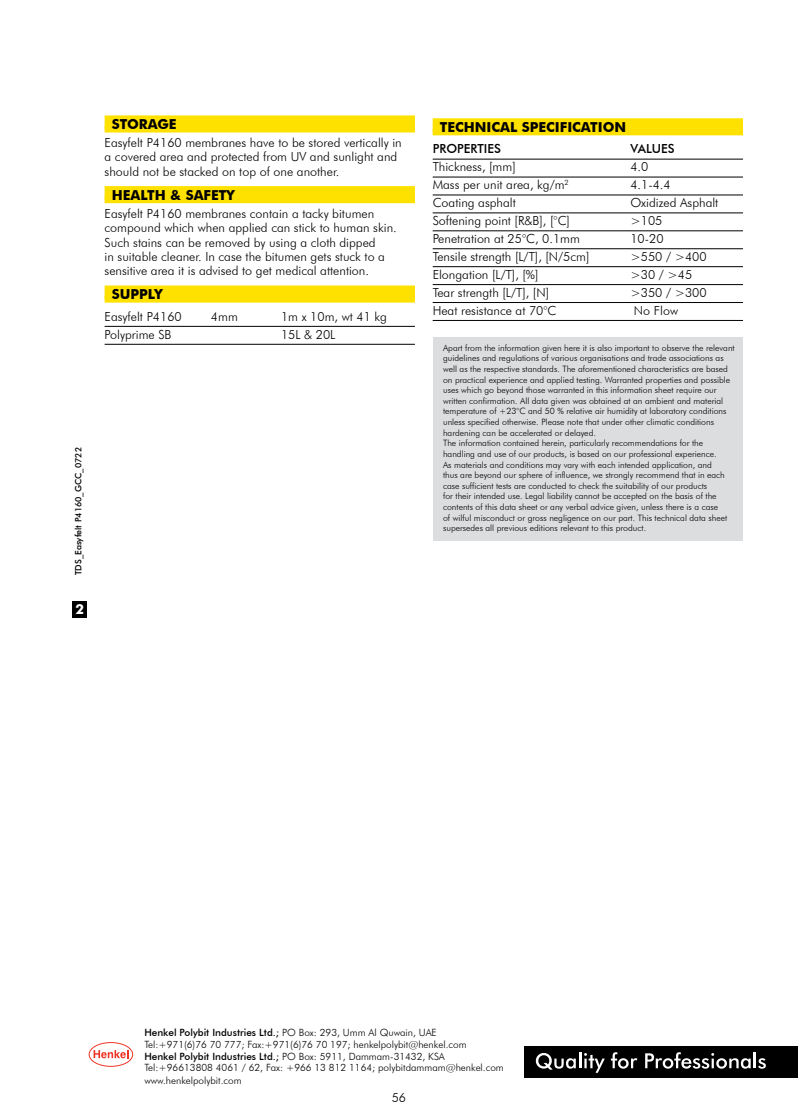
<style>
.page{position:relative;width:798px;height:1113px;background:#fff}
.page>*{position:absolute;margin:0;border:0;box-sizing:border-box;transform-origin:0 0}
.t1{font:700 13.75px "Futura BT";color:#000}
.t2{font:700 13.75px "Futura BT";color:#fff}
.t3{font:300 12.5px/14.4px "Futura BT";color:#000}
.t4{font:500 12.5px "Futura BT";color:#000}
.t5{font:300 10px/12.9px "Futura BT";color:#000}
.t6{font:300 8.75px/10.6px "Futura BT";color:#000}
.t7{font:500 8.75px "Futura BT";color:#000}
.s1{font-weight:500}
</style>
<div class="page">
<div style="left:73px;top:601px;width:14px;height:16px;background:#000"></div>
<svg style="left:89px;top:1042px;width:44px;height:24px"></svg>
<div style="left:524px;top:1046px;width:273px;height:31px;background:#000"></div>
<svg style="left:535px;top:1053px;width:40px;height:16px"></svg>
<hr style="left:578px;top:1052px;width:3px;height:16px;background:#fff">
<svg style="left:584px;top:1053px;width:20px;height:19px"></svg>
<svg style="left:610px;top:1052px;width:27px;height:16px"></svg>
<svg style="left:645px;top:1052px;width:120px;height:16px"></svg>
<div style="left:105px;top:115px;width:310px;height:14px;background:#ffe100"></div>
<div style="left:105px;top:126px;width:310px;height:6px;background:#ffe100"></div>
<div style="left:105px;top:186px;width:310px;height:14px;background:#ffe100"></div>
<div style="left:105px;top:196px;width:310px;height:7px;background:#ffe100"></div>
<div style="left:105px;top:285px;width:310px;height:14px;background:#ffe100"></div>
<div style="left:105px;top:296px;width:310px;height:6px;background:#ffe100"></div>
<hr style="left:105px;top:326px;width:310px;height:1px;background:#000">
<hr style="left:105px;top:344px;width:310px;height:1px;background:#000">
<div style="left:432px;top:118px;width:310px;height:14px;background:#ffe100"></div>
<div style="left:432px;top:128px;width:310px;height:7px;background:#ffe100"></div>
<hr style="left:432px;top:159px;width:310px;height:1px;background:#000">
<hr style="left:432px;top:177px;width:310px;height:1px;background:#000">
<hr style="left:432px;top:195px;width:310px;height:1px;background:#000">
<hr style="left:432px;top:213px;width:310px;height:1px;background:#000">
<hr style="left:432px;top:230px;width:310px;height:1px;background:#000">
<hr style="left:432px;top:248px;width:310px;height:1px;background:#000">
<hr style="left:432px;top:266px;width:310px;height:1px;background:#000">
<hr style="left:432px;top:284px;width:310px;height:1px;background:#000">
<hr style="left:432px;top:302px;width:310px;height:1px;background:#000">
<hr style="left:432px;top:320px;width:310px;height:1px;background:#000">
<div style="left:434px;top:337px;width:308px;height:203px;background:#dcddde"></div>
<h1 class="t1" style="left:112px;top:116px;width:67px">STORAGE</h1>
<h2 class="t3" style="left:105px;top:135px;width:298px">Easyfelt P4160 membranes have to be stored vertically in a covered area and protected from UV and sunlight and should not be stacked on top of one another.</h2>
<h1 class="t1" style="left:112px;top:187px;width:124px">HEALTH &amp; SAFETY</h1>
<p class="t3" style="left:105px;top:206px;width:293px">Easyfelt P4160 membranes contain a tacky bitumen compound which when applied can stick to human skin.<br>Such stains can be removed by using a cloth dipped<br>in suitable cleaner. In case the bitumen gets stuck to a sensitive area it is advised to get medical attention.</p>
<h1 class="t1" style="left:112px;top:286px;width:52px">SUPPLY</h1>
<h2 class="t3" style="left:105px;top:309px;width:79px">Easyfelt P4160</h2>
<h2 class="t3" style="left:211px;top:309px;width:28px">4mm</h2>
<h2 class="t3" style="left:281px;top:309px;width:107px">1m x 10m, wt 41 kg</h2>
<h2 class="t3" style="left:105px;top:327px;width:68px">Polyprime SB</h2>
<h2 class="t3" style="left:281px;top:327px;width:56px">15L &amp; 20L</h2>
<p class="t7" style="left:73px;top:575px;width:130px;rotate:-90deg">TDS_Easyfelt P4160_GCC_0722</p>
<h1 class="t2" style="left:75px;top:601px;width:10px">2</h1>
<h1 class="t1" style="left:439px;top:119px;width:188px">TECHNICAL SPECIFICATION</h1>
<h2 class="t4" style="left:432px;top:141px;width:70px">PROPERTIES</h2>
<h2 class="t4" style="left:630px;top:141px;width:46px">VALUES</h2>
<h2 class="t3" style="left:432px;top:160px;width:85px">Thickness, [mm]</h2>
<h2 class="t3" style="left:630px;top:160px;width:19px">4.0</h2>
<h2 class="t3" style="left:432px;top:178px;width:138px">Mass per unit area, kg/m<sup>2</sup></h2>
<h2 class="t3" style="left:630px;top:178px;width:42px">4.1-4.4</h2>
<h2 class="t3" style="left:432px;top:195px;width:85px">Coating asphalt</h2>
<h2 class="t3" style="left:630px;top:195px;width:89px">Oxidized Asphalt</h2>
<h2 class="t3" style="left:432px;top:213px;width:139px">Softening point [R&amp;B], [°C]</h2>
<h2 class="t3" style="left:630px;top:213px;width:34px">&gt;105</h2>
<h2 class="t3" style="left:432px;top:231px;width:149px">Penetration at 25°C, 0.1mm</h2>
<h2 class="t3" style="left:630px;top:231px;width:35px">10-20</h2>
<h2 class="t3" style="left:432px;top:249px;width:158px">Tensile strength [L/T], [N/5cm]</h2>
<h2 class="t3" style="left:630px;top:249px;width:78px">&gt;550 / &gt;400</h2>
<h2 class="t3" style="left:432px;top:267px;width:107px">Elongation [L/T], [%]</h2>
<h2 class="t3" style="left:630px;top:267px;width:63px">&gt;30 / &gt;45</h2>
<h2 class="t3" style="left:432px;top:285px;width:118px">Tear strength [L/T], [N]</h2>
<h2 class="t3" style="left:630px;top:285px;width:78px">&gt;350 / &gt;300</h2>
<h2 class="t3" style="left:432px;top:303px;width:125px">Heat resistance at 70°C</h2>
<h2 class="t3" style="left:633px;top:303px;width:46px">No Flow</h2>
<p class="t6" style="left:443px;top:342px;width:293px">Apart from the information given here it is also important to observe the relevant guidelines and regulations of various organisations and trade associations as well as the respective standards. The aforementioned characteristics are based on practical experience and applied testing. Warranted properties and possible uses which go beyond those warranted in this information sheet require our written confirmation. All data given was obtained at an ambient and material temperature of +23°C and 50 % relative air humidity at laboratory conditions unless specified otherwise. Please note that under other climatic conditions hardening can be accelerated or delayed.<br>The information contained herein, particularly recommendations for the handling and use of our products, is based on our professional experience.<br>As materials and conditions may vary with each intended application, and<br>thus are beyond our sphere of influence, we strongly recommend that in each case sufficient tests are conducted to check the suitability of our products<br>for their intended use. Legal liability cannot be accepted on the basis of the contents of this data sheet or any verbal advice given, unless there is a case<br>of wilful misconduct or gross negligence on our part. This technical data sheet supersedes all previous editions relevant to this product.</p>
<p class="t5" style="left:144px;top:1025px;width:323px"><span class="s1">Henkel Polybit Industries Ltd.;</span> PO Box: 293, Umm Al Quwain, UAE<br>Tel:+971(6)76 70 777; Fax:+971(6)76 70 197; henkelpolybit@henkel.com</p>
<p class="t5" style="left:144px;top:1050px;width:361px;line-height:11.2px"><span class="s1">Henkel Polybit Industries Ltd.;</span> PO Box: 5911, Dammam-31432, KSA<br>Tel:+96613808 4061 / 62, Fax: +966 13 812 1164; polybitdammam@henkel.com</p>
<p class="t5" style="left:144px;top:1073px;width:99px">www.henkelpolybit.com</p>
<h2 class="t3" style="left:391px;top:1090px;width:16px">56</h2>
</div>
